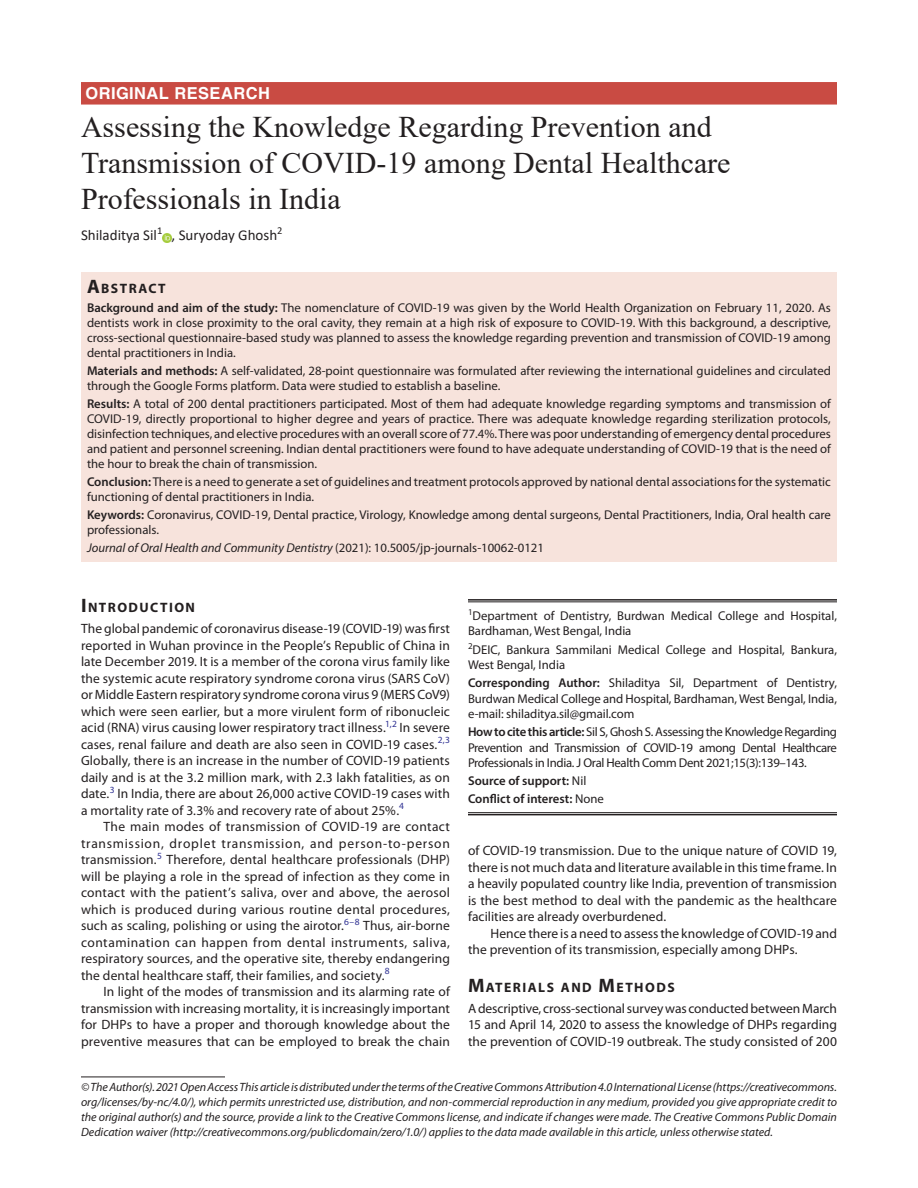
<style>
.page{position:relative;width:918px;height:1188px;background:#fff}
.page>*{position:absolute;margin:0;border:0;box-sizing:border-box;transform-origin:0 0}
.t1{font:30px/36px "Times New Roman";color:#231f20}
.ArticleType{font:700 16.5px "Helvetica LT Std";letter-spacing:.025em;color:#fff}
.AuthorName{font:15px "Calibri";color:#231f20}
.Head-1{font:700 13.65px "Myriad Pro";letter-spacing:.105em;color:#231f20}
.Head-1-first{font:700 13.65px "Myriad Pro";letter-spacing:.105em;color:#231f20}
.AbstractTitle{font:700 13.65px "Myriad Pro";letter-spacing:.105em;color:#231f20}
.Para-Indent{font:13.5px/16.5px "Myriad Pro";letter-spacing:.005em;color:#231f20;text-align:justify}
.Para-NoIndent{font:13.5px/16.5px "Myriad Pro";letter-spacing:.005em;color:#231f20;text-align:justify}
.Abstract-Para-first{font:12.75px/15px "Myriad Pro";color:#231f20;text-align:justify}
.How_to_Cite{font:12.75px/15.3px "Myriad Pro";letter-spacing:-.025em;color:#231f20;text-align:justify}
.Corresponding_Author{font:12.75px/15.3px "Myriad Pro";letter-spacing:-.005em;color:#231f20;text-align:justify}
.Keywords{font:12.75px/15px "Myriad Pro";color:#231f20}
.Affiliation-first{font:12.75px/15.3px "Myriad Pro";color:#231f20}
.Journal-DOI{font:italic 12.75px "Myriad Pro";color:#231f20}
.Affiliation{font:12.75px/15.3px "Myriad Pro";color:#231f20}
.COI{font:600 12.75px "Myriad Pro";color:#231f20}
.Source{font:600 12.75px "Myriad Pro";color:#231f20}
.FootNote{font:italic 12px/15px "Myriad Pro";color:#231f20;text-align:justify}
.s1{font-size:19.5px}
.s2{font-weight:600}
.s3{font-style:normal}
.s4{font-weight:400}
</style>
<div class="page">
<div style="left:81px;top:82px;width:756px;height:23px;background:#c94b43"></div>
<div style="left:81px;top:272px;width:756px;height:26px;background:#f7e3dc"></div>
<div style="left:81px;top:297px;width:756px;height:69px;background:#f7e3dc"></div>
<div style="left:81px;top:360px;width:756px;height:39px;background:#f7e3dc"></div>
<div style="left:81px;top:393px;width:756px;height:84px;background:#f7e3dc"></div>
<div style="left:81px;top:471px;width:756px;height:39px;background:#f7e3dc"></div>
<div style="left:81px;top:504px;width:756px;height:39px;background:#f7e3dc"></div>
<div style="left:81px;top:537px;width:756px;height:24px;background:#f7e3dc"></div>
<svg style="left:162px;top:233px;width:10px;height:9px"></svg>
<hr style="left:81px;top:1077px;width:144px;height:1px;background:#231f20">
<hr style="left:468px;top:599px;width:369px;height:2px;background:#231f20">
<hr style="left:468px;top:602px;width:369px;height:1px;background:#231f20">
<hr style="left:468px;top:812px;width:369px;height:1px;background:#231f20">
<hr style="left:468px;top:814px;width:369px;height:1px;background:#231f20">
<p class="ArticleType" style="left:86px;top:83px;width:186px">ORIGINAL RESEARCH</p>
<p class="t1" style="left:81px;top:108px;width:651px">Assessing the Knowledge Regarding Prevention and<br>Transmission of COVID-19 among Dental Healthcare<br>Professionals in India</p>
<p class="AuthorName" style="left:81px;top:225px;width:203px">Shiladitya Sil<sup>1</sup> , Suryoday Ghosh<sup>2</sup></p>
<p class="AbstractTitle" style="left:87px;top:279px;width:80px"><span class="s1">A</span>BSTRACT</p>
<p class="Abstract-Para-first" style="left:87px;top:300px;width:745px"><span class="s2">Background and aim of the study:</span> The nomenclature of COVID-19 was given by the World Health Organization on February 11, 2020. As dentists work in close proximity to the oral cavity, they remain at a high risk of exposure to COVID-19. With this background, a descriptive, cross-sectional questionnaire-based study was planned to assess the knowledge regarding prevention and transmission of COVID-19 among dental practitioners in India.</p>
<p class="Abstract-Para-first" style="left:87px;top:363px;width:745px"><span class="s2">Materials and methods:</span> A self-validated, 28-point questionnaire was formulated after reviewing the international guidelines and circulated through the Google Forms platform. Data were studied to establish a baseline.</p>
<p class="Abstract-Para-first" style="left:87px;top:396px;width:745px"><span class="s2">Results:</span> A total of 200 dental practitioners participated. Most of them had adequate knowledge regarding symptoms and transmission of COVID-19, directly proportional to higher degree and years of practice. There was adequate knowledge regarding sterilization protocols, disinfection techniques, and elective procedures with an overall score of 77.4%. There was poor understanding of emergency dental procedures and patient and personnel screening. Indian dental practitioners were found to have adequate understanding of COVID-19 that is the need of the hour to break the chain of transmission.</p>
<p class="Abstract-Para-first" style="left:87px;top:474px;width:746px"><span class="s2">Conclusion:</span> There is a need to generate a set of guidelines and treatment protocols approved by national dental associations for the systematic functioning of dental practitioners in India.</p>
<p class="Keywords" style="left:87px;top:507px;width:746px"><span class="s2">Keywords:</span> Coronavirus, COVID-19, Dental practice, Virology, Knowledge among dental surgeons, Dental Practitioners, India, Oral health care professionals.</p>
<p class="Journal-DOI" style="left:87px;top:540px;width:459px">Journal of Oral Health and Community Dentistry <span class="s3">(2021): 10.5005/jp-journals-10062-0121</span></p>
<p class="Head-1-first" style="left:81px;top:599px;width:116px"><span class="s1">I</span>NTRODUCTION</p>
<p class="Para-NoIndent" style="left:81px;top:620px;width:371px">The global pandemic of coronavirus disease-19 (COVID-19) was first reported in Wuhan province in the People’s Republic of China in late December 2019. It is a member of the corona virus family like the systemic acute respiratory syndrome corona virus (SARS CoV) or Middle Eastern respiratory syndrome corona virus 9 (MERS CoV9) which were seen earlier, but a more virulent form of ribonucleic acid (RNA) virus causing lower respiratory tract illness.<sup>1,2</sup> In severe cases, renal failure and death are also seen in COVID-19 cases.<sup>2,3<br></sup>Globally, there is an increase in the number of COVID-19 patients daily and is at the 3.2 million mark, with 2.3 lakh fatalities, as on date.<sup>3</sup> In India, there are about 26,000 active COVID-19 cases with a mortality rate of 3.3% and recovery rate of about 25%.<sup>4</sup></p>
<p class="Para-Indent" style="left:81px;top:818px;width:371px;text-indent:22px">The main modes of transmission of COVID-19 are contact transmission, droplet transmission, and person-to-person transmission.<sup>5</sup> Therefore, dental healthcare professionals (DHP) will be playing a role in the spread of infection as they come in contact with the patient’s saliva, over and above, the aerosol which is produced during various routine dental procedures, such as scaling, polishing or using the airotor.<sup>6–8</sup> Thus, air-borne contamination can happen from dental instruments, saliva, respiratory sources, and the operative site, thereby endangering the dental healthcare staff, their families, and society.<sup>8</sup></p>
<p class="Para-Indent" style="left:81px;top:983px;width:371px;text-indent:22px">In light of the modes of transmission and its alarming rate of transmission with increasing mortality, it is increasingly important for DHPs to have a proper and thorough knowledge about the preventive measures that can be employed to break the chain</p>
<p class="Affiliation-first" style="left:468px;top:608px;width:370px"><sup>1</sup>Department of Dentistry, Burdwan Medical College and Hospital,<br>Bardhaman, West Bengal, India</p>
<p class="Affiliation" style="left:468px;top:642px;width:371px"><sup>2</sup>DEIC, Bankura Sammilani Medical College and Hospital, Bankura,<br>West Bengal, India</p>
<p class="Corresponding_Author" style="left:468px;top:675px;width:371px"><span class="s2">Corresponding Author:</span> Shiladitya Sil, Department of Dentistry, Burdwan Medical College and Hospital, Bardhaman, West Bengal, India, e-mail: shiladitya.sil@gmail.com</p>
<p class="How_to_Cite" style="left:468px;top:724px;width:371px"><span class="s2">How to cite this article:</span> Sil S, Ghosh S. Assessing the Knowledge Regarding Prevention and Transmission of COVID-19 among Dental Healthcare Professionals in India. J Oral Health Comm Dent 2021;15(3):139–143.</p>
<p class="Source" style="left:468px;top:773px;width:120px">Source of support: <span class="s4">Nil</span></p>
<p class="COI" style="left:468px;top:791px;width:137px">Conflict of interest: <span class="s4">None</span></p>
<p class="Para-Indent" style="left:468px;top:842px;width:371px">of COVID-19 transmission. Due to the unique nature of COVID 19, there is not much data and literature available in this time frame. In a heavily populated country like India, prevention of transmission is the best method to deal with the pandemic as the healthcare facilities are already overburdened.</p>
<p class="Para-Indent" style="left:468px;top:925px;width:371px;text-indent:22px">Hence there is a need to assess the knowledge of COVID-19 and the prevention of its transmission, especially among DHPs.</p>
<p class="Head-1" style="left:468px;top:978px;width:208px"><span class="s1">M</span>ATERIALS AND <span class="s1">M</span>ETHODS</p>
<p class="Para-NoIndent" style="left:468px;top:1000px;width:371px">A descriptive, cross-sectional survey was conducted between March 15 and April 14, 2020 to assess the knowledge of DHPs regarding the prevention of COVID-19 outbreak. The study consisted of 200</p>
<p class="FootNote" style="left:81px;top:1079px;width:758px">© The Author(s). 2021 Open Access This article is distributed under the terms of the Creative Commons Attribution 4.0 International License (https://creativecommons. org/licenses/by-nc/4.0/), which permits unrestricted use, distribution, and non-commercial reproduction in any medium, provided you give appropriate credit to the original author(s) and the source, provide a link to the Creative Commons license, and indicate if changes were made. The Creative Commons Public Domain Dedication waiver (http://creativecommons.org/publicdomain/zero/1.0/) applies to the data made available in this article, unless otherwise stated.</p>
</div>
